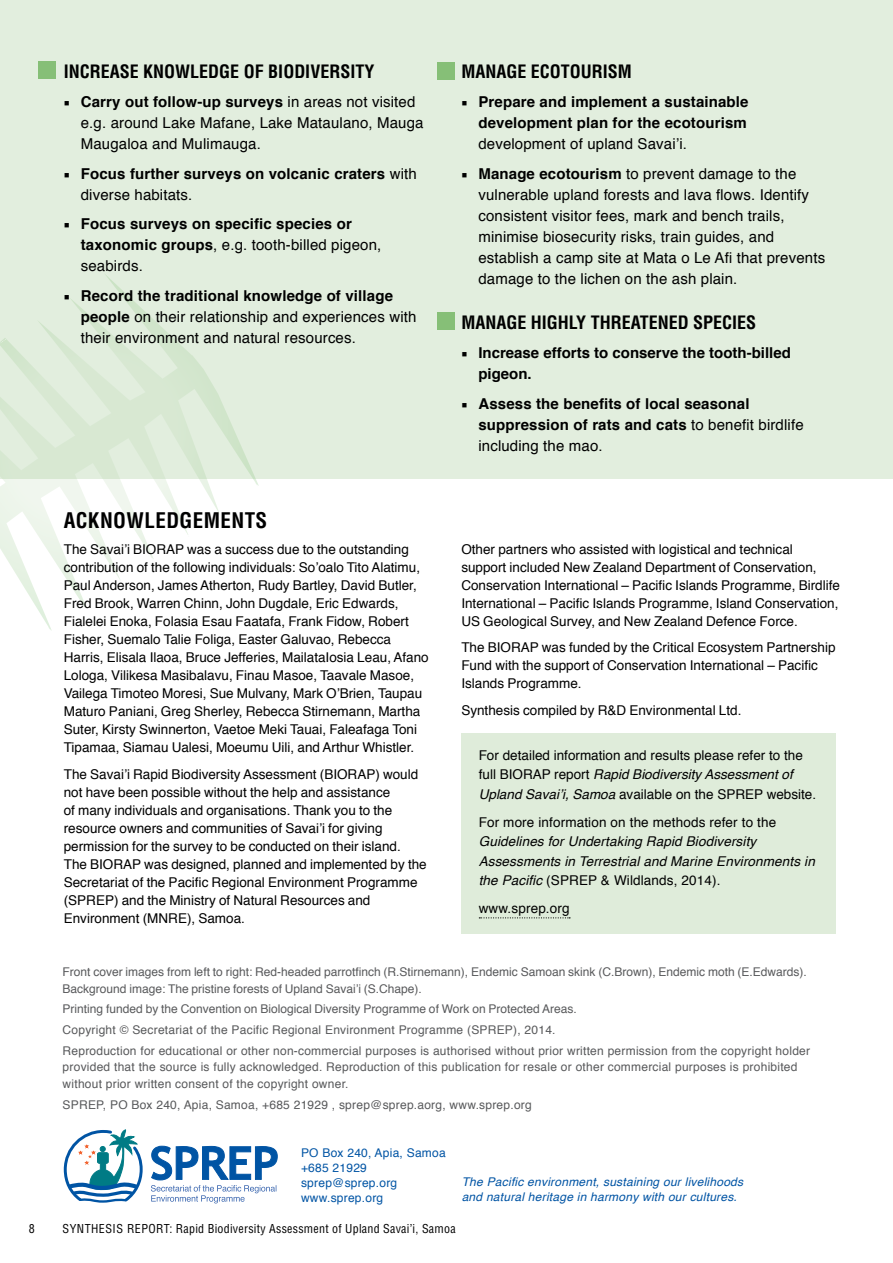
<style>
.page{position:relative;width:893px;height:1263px;background:#fff}
.page>*{position:absolute;margin:0;border:0;box-sizing:border-box;transform-origin:0 0}
.t1{font:700 condensed 21px "Helvetica";letter-spacing:.02em;color:#000}
.t2{font:700 condensed 18px "Helvetica";color:#000}
.t3{font:15px/21px "Helvetica";letter-spacing:.01em;color:#000}
.t4{font:700 15px/21px "Helvetica";letter-spacing:.01em;color:#000}
.t5{font:13.5px/18px "Helvetica";color:#000}
.t6{font:italic 13.5px/19.5px "Helvetica";letter-spacing:.01em;color:#000}
.t7{font:12px/20.7px "Helvetica";letter-spacing:.02em;color:#58595b}
.t8{font:12px/16.5px "Helvetica";color:#58595b}
.t9{font:italic 12px/15px "Helvetica";letter-spacing:.02em;color:#0054a4}
.t10{font:condensed 12px "Helvetica";letter-spacing:.02em;color:#000}
.t11{font:12px/15px "Helvetica";letter-spacing:.02em;color:#0054a4}
.s1{font-family:"Minion Pro"}
.s2{font-weight:700}
.s3{font-family:"Minion Pro";font-weight:400}
.s4{font-weight:400}
.s5{font-style:italic}
.s6{font-style:normal}
</style>
<div class="page">
<div style="left:0;top:0;width:893px;height:478px;background:#e2eede"></div>
<svg style="left:0;top:274px;width:259px;height:356px"></svg>
<div style="left:438px;top:63px;width:17px;height:17px;background:#86bf77"></div>
<div style="left:438px;top:313px;width:17px;height:17px;background:#86bf77"></div>
<div style="left:39px;top:62px;width:17px;height:17px;background:#86bf77"></div>
<div style="left:462px;top:733px;width:374px;height:200px;background:#dfecda"></div>
<svg style="left:479px;top:917px;width:91px;height:1px"></svg>
<svg style="left:63px;top:1129px;width:80px;height:74px"></svg>
<svg style="left:151px;top:1145px;width:127px;height:58px"></svg>
<h2 class="t2" style="left:64px;top:60px;width:48px">INCREASE</h2>
<h2 class="t2" style="left:143px;top:60px;width:67px">KNOWLEDGE</h2>
<h2 class="t2" style="left:244px;top:60px;width:44px">OF BIODIVE</h2>
<h2 class="t2" style="left:329px;top:60px;width:21px">RSITY</h2>
<p class="t3" style="left:81px;top:92px;width:344px;text-indent:-17px"><span class="s1">■</span> <span class="s2">Carry out follow-up surveys</span> in areas not visited e.g. around Lake Mafane, Lake Mataulano, Mauga<br>Maugaloa and Mulimauga.</p>
<p class="t4" style="left:81px;top:163px;width:338px;text-indent:-17px"><span class="s3">■</span> Focus further surveys on volcanic craters <span class="s4">with diverse habitats.</span></p>
<p class="t4" style="left:81px;top:214px;width:302px;text-indent:-17px"><span class="s3">■</span> Focus surveys on specific species or taxonomic groups<span class="s4">, e.g. tooth-billed pigeon, seabirds.</span></p>
<p class="t3" style="left:81px;top:285px;width:337px;text-indent:-17px"><span class="s1">■</span> <span class="s2">Record the traditional knowledge of village people</span> on their relationship and experiences with their environment and natural resources.</p>
<h1 class="t1" style="left:64px;top:507px;width:205px">ACKNOWLEDGEMENTS</h1>
<p class="t5" style="left:64px;top:541px;width:367px">The Savai’i BIORAP was a success due to the outstanding contribution of the following individuals: So’oalo Tito Alatimu, Paul Anderson, James Atherton, Rudy Bartley, David Butler, Fred Brook, Warren Chinn, John Dugdale, Eric Edwards, Fialelei Enoka, Folasia Esau Faatafa, Frank Fidow, Robert Fisher, Suemalo Talie Foliga, Easter Galuvao, Rebecca Harris, Elisala Ilaoa, Bruce Jefferies, MailataIosia Leau, Afano Lologa, Vilikesa Masibalavu, Finau Masoe, Taavale Masoe, Vailega Timoteo Moresi, Sue Mulvany, Mark O’Brien, Taupau Maturo Paniani, Greg Sherley, Rebecca Stirnemann, Martha Suter, Kirsty Swinnerton, Vaetoe Meki Tauai, Faleafaga Toni Tipamaa, Siamau Ualesi, Moeumu Uili, and Arthur Whistler.</p>
<p class="t5" style="left:64px;top:765px;width:364px">The Savai’i Rapid Biodiversity Assessment (BIORAP) would not have been possible without the help and assistance<br>of many individuals and organisations. Thank you to the resource owners and communities of Savai’i for giving permission for the survey to be conducted on their island.<br>The BIORAP was designed, planned and implemented by the Secretariat of the Pacific Regional Environment Programme (SPREP) and the Ministry of Natural Resources and Environment (MNRE), Samoa.</p>
<h2 class="t2" style="left:461px;top:60px;width:12px">MANAGE</h2>
<h2 class="t2" style="left:531px;top:60px;width:11px">ECOTO</h2>
<h2 class="t2" style="left:581px;top:60px;width:32px">URISM</h2>
<p class="t4" style="left:461px;top:92px;width:289px;text-align:right"><span class="s3">■</span> Prepare and implement a sustainable development plan for the ecotourism</p>
<p class="t3" style="left:478px;top:134px;width:210px">development of upland Savai’i.</p>
<p class="t3" style="left:478px;top:163px;width:348px;text-indent:-17px"><span class="s1">■</span> <span class="s2">Manage ecotourism</span> to prevent damage to the vulnerable upland forests and lava flows. Identify consistent visitor fees, mark and bench trails, minimise biosecurity risks, train guides, and establish a camp site at Mata o Le Afi that prevents damage to the lichen on the ash plain.</p>
<h2 class="t2" style="left:461px;top:311px;width:12px">MANAGE</h2>
<h2 class="t2" style="left:531px;top:311px;width:10px">HIGH</h2>
<h2 class="t2" style="left:569px;top:311px;width:64px">LY THREATENED</h2>
<h2 class="t2" style="left:693px;top:311px;width:10px">SPECIES</h2>
<p class="t4" style="left:478px;top:343px;width:314px;text-indent:-17px"><span class="s3">■</span> Increase efforts to conserve the tooth-billed pigeon.</p>
<p class="t4" style="left:478px;top:393px;width:327px;text-indent:-17px"><span class="s3">■</span> Assess the benefits of local seasonal suppression of rats and cats <span class="s4">to benefit birdlife including the mao.</span></p>
<p class="t5" style="left:461px;top:540px;width:380px">Other partners who assisted with logistical and technical support included New Zealand Department of Conservation, Conservation International – Pacific Islands Programme, Birdlife International – Pacific Islands Programme, Island Conservation, US Geological Survey, and New Zealand Defence Force.</p>
<p class="t5" style="left:461px;top:639px;width:376px">The BIORAP was funded by the Critical Ecosystem Partnership<br>Fund with the support of Conservation International – Pacific<br>Islands Programme.</p>
<p class="t5" style="left:461px;top:701px;width:282px">Synthesis compiled by R&amp;D Environmental Ltd.</p>
<p class="t5" style="left:479px;top:746px;width:339px;line-height:19.5px">For detailed information and results please refer to the full BIORAP report <span class="s5">Rapid Biodiversity Assessment of<br>Upland Savai’i, Samoa</span> available on the SPREP website.</p>
<p class="t5" style="left:479px;top:813px;width:299px">For more information on the methods refer to the</p>
<p class="t6" style="left:479px;top:832px;width:338px">Guidelines for Undertaking Rapid Biodiversity<br>Assessments in Terrestrial and Marine Environments in the Pacific <span class="s6">(SPREP &amp; Wildlands, 2014).</span></p>
<p class="t5" style="left:479px;top:900px;width:92px">www.sprep.org</p>
<p class="t8" style="left:63px;top:964px;width:746px">Front cover images from left to right: Red-headed parrotfinch (R.Stirnemann), Endemic Samoan skink (C.Brown), Endemic moth (E.Edwards).<br>Background image: The pristine forests of Upland Savai’i (S.Chape).</p>
<p class="t7" style="left:63px;top:999px;width:749px">Printing funded by the Convention on Biological Diversity Programme of Work on Protected Areas.<br>Copyright © Secretariat of the Pacific Regional Environment Programme (SPREP), 2014.<br>Reproduction for educational or other non-commercial purposes is authorised without prior written permission from the copyright holder</p>
<p class="t7" style="left:63px;top:1059px;width:736px;line-height:16.5px">provided that the source is fully acknowledged. Reproduction of this publication for resale or other commercial purposes is prohibited without prior written consent of the copyright owner.</p>
<p class="t7" style="left:63px;top:1094px;width:471px">SPREP, PO Box 240, Apia, Samoa, +685 21929 , sprep@sprep.aorg, www.sprep.org</p>
<p class="t11" style="left:301px;top:1146px;width:146px">PO Box 240, Apia, Samoa +685 21929 sprep@sprep.org www.sprep.org</p>
<p class="t9" style="left:462px;top:1175px;width:283px">The Pacific environment, sustaining our livelihoods and natural heritage in harmony with our cultures.</p>
<p class="t10" style="left:29px;top:1221px;width:7px">8</p>
<p class="t10" style="left:63px;top:1221px;width:395px">Synthesis Report: Rapid Biodiversity Assessment of Upland Savai’i, Samoa</p>
</div>
